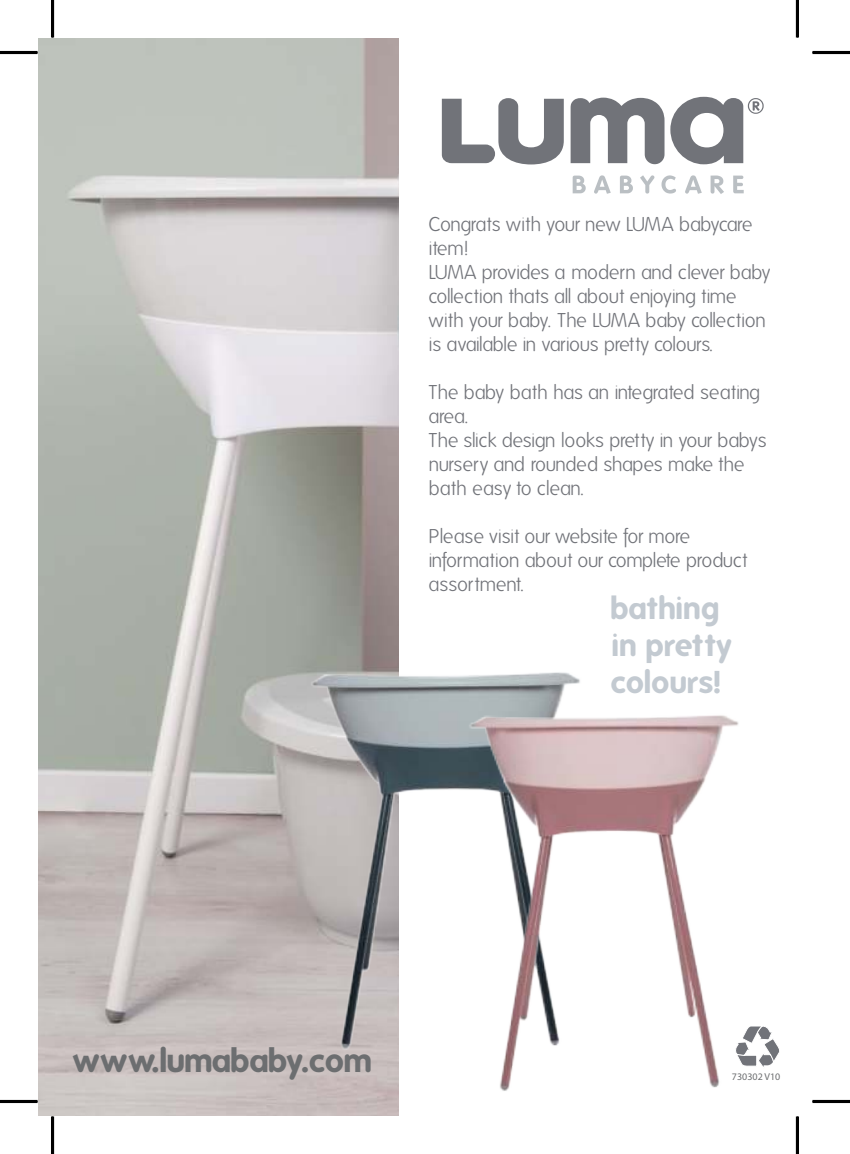
<style>
.page{position:relative;width:850px;height:1154px;background:#fff}
.page>*{position:absolute;margin:0;border:0;box-sizing:border-box;transform-origin:0 0}
.t1{font:700 32.5px "Folks";color:#6c6e70}
.t2{font:700 30.75px/37px "Folks";color:#c3cad1}
.t3{font:300 20px/24px "Folks";letter-spacing:-.035em;color:#717379}
.t4{font:10px "Myriad Pro";color:#6c6e70}
</style>
<div class="page">
<svg style="left:570px;top:98px;width:94px;height:66px"></svg>
<svg style="left:441px;top:98px;width:122px;height:66px"></svg>
<svg style="left:572px;top:176px;width:13px;height:17px"></svg>
<svg style="left:594px;top:175px;width:16px;height:19px"></svg>
<svg style="left:620px;top:176px;width:12px;height:17px"></svg>
<svg style="left:640px;top:175px;width:14px;height:19px"></svg>
<svg style="left:661px;top:175px;width:14px;height:19px"></svg>
<svg style="left:685px;top:175px;width:16px;height:19px"></svg>
<svg style="left:710px;top:175px;width:13px;height:19px"></svg>
<svg style="left:733px;top:176px;width:10px;height:17px"></svg>
<svg style="left:670px;top:97px;width:93px;height:67px"></svg>
<img style="left:38px;top:38px;width:360px;height:1077px">
<img style="left:238px;top:652px;width:342px;height:416px">
<img style="left:396px;top:694px;width:383px;height:417px">
<hr style="left:0;top:51px;width:38px;height:3px;background:#000">
<hr style="left:812px;top:51px;width:37px;height:3px;background:#000">
<hr style="left:0;top:1100px;width:38px;height:3px;background:#000">
<hr style="left:812px;top:1100px;width:37px;height:3px;background:#000">
<hr style="left:51px;top:0;width:3px;height:38px;background:#000">
<hr style="left:51px;top:1116px;width:3px;height:38px;background:#000">
<hr style="left:795px;top:0;width:3px;height:38px;background:#000">
<hr style="left:795px;top:1116px;width:3px;height:38px;background:#000">
<p class="t3" style="left:428px;top:214px;width:343px">Congrats with your new LUMA babycare item!<br>LUMA provides a modern and clever baby collection thats all about enjoying time with your baby. The LUMA baby collection is available in various pretty colours.</p>
<p class="t3" style="left:428px;top:382px;width:339px">The baby bath has an integrated seating area.<br>The slick design looks pretty in your babys nursery and rounded shapes make the bath easy to clean.</p>
<p class="t3" style="left:428px;top:526px;width:320px">Please visit our website for more information about our complete product assortment.</p>
<h2 class="t2" style="left:611px;top:591px;width:121px">bathing in pretty colours!</h2>
<h1 class="t1" style="left:74px;top:1044px;width:301px">www.lumababy.com</h1>
<p class="t4" style="left:731px;top:1071px;width:50px">730302 V10</p>
</div>
